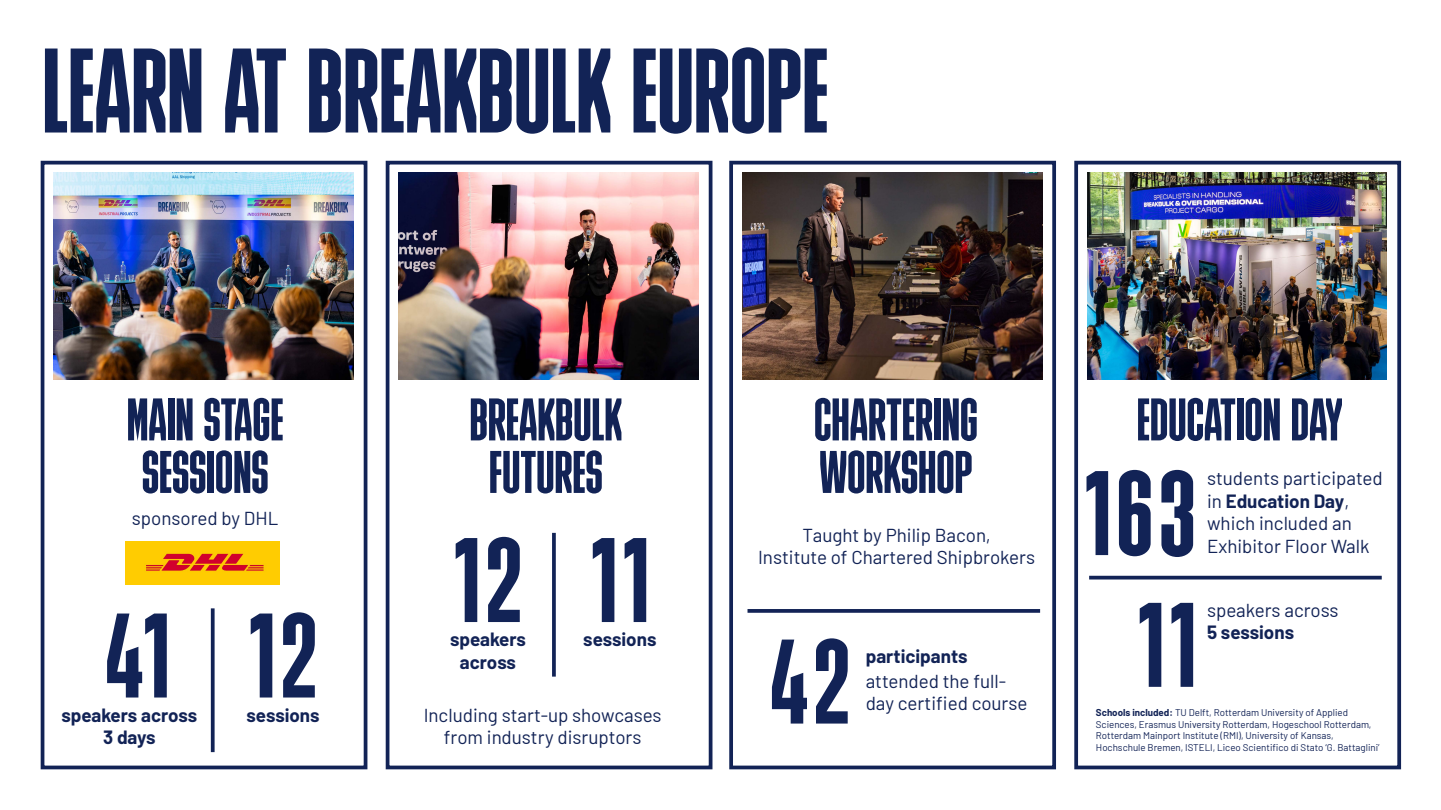
<style>
.page{position:relative;width:1441px;height:810px;background:#fff}
.page>*{position:absolute;margin:0;border:0;box-sizing:border-box;transform-origin:0 0}
.t1{font:120px "Bulevar";color:#122356}
.t2{font:60px/52.5px "Bulevar";color:#122356}
.t3{font:18.75px/22.5px "Barlow";color:#122356;text-align:center}
.t4{font:700 18.75px/22.5px "Barlow";color:#122356;text-align:center}
.t5{font:9.75px/11.7px "Barlow";color:#122356}
.s1{font-weight:700}
</style>
<div class="page">
<div style="left:385px;top:161px;width:327px;height:608px;border:4px solid #122356"></div>
<div style="left:729px;top:161px;width:326px;height:608px;border:4px solid #122356"></div>
<div style="left:1074px;top:161px;width:326px;height:608px;border:4px solid #122356"></div>
<div style="left:41px;top:161px;width:326px;height:608px;border:4px solid #122356"></div>
<img style="left:54px;top:172px;width:299px;height:207px">
<img style="left:398px;top:172px;width:300px;height:207px">
<img style="left:742px;top:172px;width:300px;height:207px">
<img style="left:1087px;top:172px;width:299px;height:207px">
<hr style="left:211px;top:608px;width:3px;height:144px;background:#122356">
<hr style="left:552px;top:533px;width:3px;height:144px;background:#122356">
<svg style="left:747px;top:609px;width:293px;height:4px"></svg>
<svg style="left:1089px;top:576px;width:292px;height:4px"></svg>
<img style="left:126px;top:541px;width:153px;height:43px">
<h1 class="t1" style="left:43px;top:24px;width:787px">LEARN AT BREAKBULK EUROPE</h1>
<h2 class="t2" style="left:127px;top:394px;width:158px">MAIN STAGE<br>SESSIONS</h2>
<h2 class="t2" style="left:814px;top:394px;width:165px">CHARTERING<br>WORKSHOP</h2>
<h2 class="t2" style="left:469px;top:394px;width:154px">BREAKBULK</h2>
<h2 class="t2" style="left:1136px;top:394px;width:207px">EDUCATION DAY</h2>
<h2 class="t2" style="left:489px;top:446px;width:115px">FUTURES</h2>
<h1 class="t1" style="left:1084px;top:446px;width:112px">163</h1>
<p class="t3" style="left:1206px;top:466px;width:177px;text-align:left">students participated in <span class="s1">Education Day</span>, which included an<br>Exhibitor Floor Walk</p>
<p class="t3" style="left:132px;top:506px;width:148px">sponsored by DHL</p>
<p class="t3" style="left:758px;top:522px;width:278px">Taught by Philip Bacon,<br>Institute of Chartered Shipbrokers</p>
<h1 class="t1" style="left:454px;top:513px;width:70px">12</h1>
<h1 class="t1" style="left:591px;top:513px;width:59px">11</h1>
<h1 class="t1" style="left:249px;top:589px;width:70px">12</h1>
<h1 class="t1" style="left:1137px;top:578px;width:59px">11</h1>
<p class="t3" style="left:1206px;top:598px;width:133px">speakers across</p>
<p class="t4" style="left:1206px;top:620px;width:88px">5 sessions</p>
<h1 class="t1" style="left:105px;top:589px;width:66px">41</h1>
<p class="t4" style="left:583px;top:627px;width:75px">sessions</p>
<p class="t4" style="left:450px;top:627px;width:77px">speakers across</p>
<h1 class="t1" style="left:769px;top:615px;width:82px">42</h1>
<p class="t4" style="left:865px;top:644px;width:103px">participants</p>
<p class="t3" style="left:865px;top:668px;width:163px;text-align:left">attended the full&shy;day certified course</p>
<p class="t4" style="left:246px;top:703px;width:75px">sessions</p>
<p class="t3" style="left:424px;top:703px;width:239px">Including start-up showcases from industry disruptors</p>
<p class="t4" style="left:61px;top:703px;width:137px">speakers across<br>3 days</p>
<p class="t5" style="left:1095px;top:706px;width:285px"><span class="s1">Schools included:</span> TU Delft, Rotterdam University of Applied Sciences, Erasmus University Rotterdam, Hogeschool Rotterdam, Rotterdam Mainport Institute (RMI), University of Kansas, Hochschule Bremen, ISTELI, Liceo Scientifico di Stato ‘G. Battaglini’</p>
</div>
